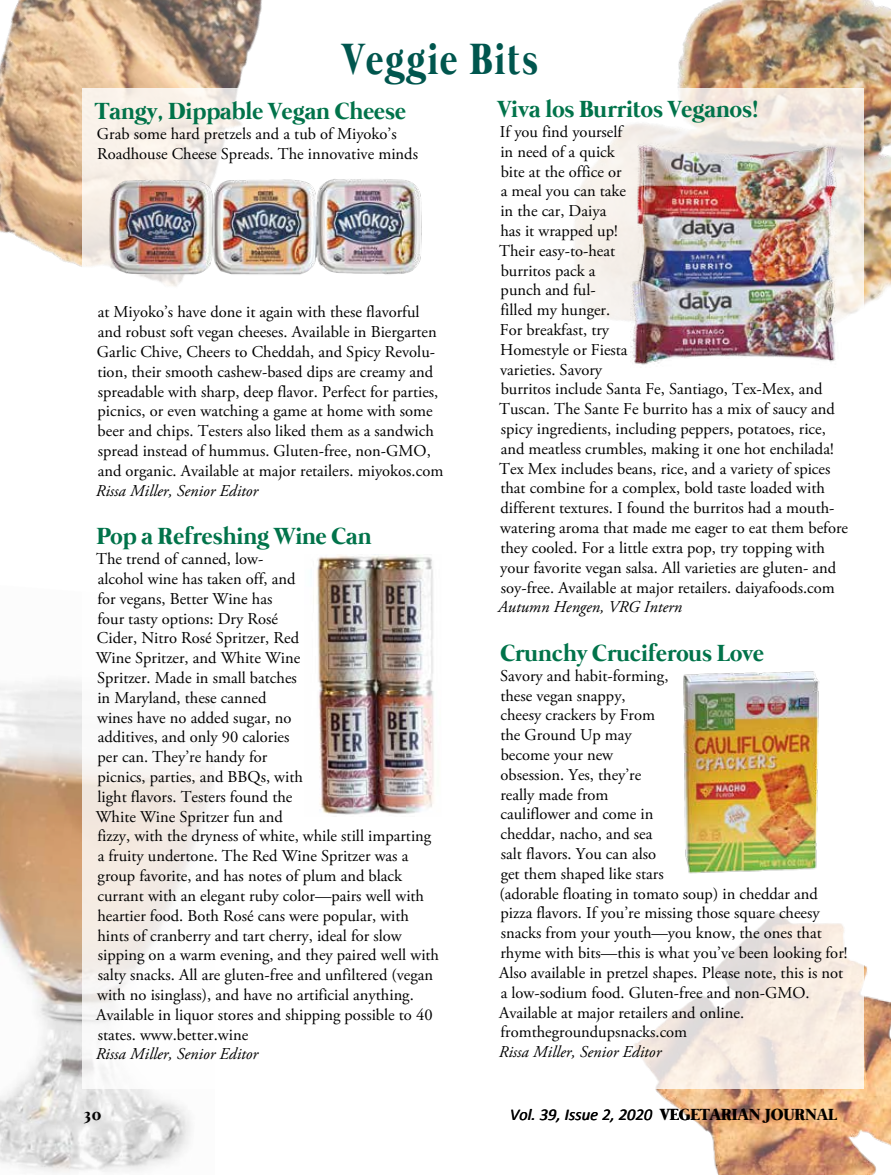
<style>
.page{position:relative;width:891px;height:1175px;background:#fff}
.page>*{position:absolute;margin:0;border:0;box-sizing:border-box;transform-origin:0 0}
.t1{font:700 45px "Mermaid";letter-spacing:.05em;color:#00564e;scale:.85 1}
.t2{font:700 24px "Mermaid";color:#01734a}
.t3{font:16.5px/19.8px "Adobe Garamond Pro";color:#000}
.t4{font:italic 16.5px "Adobe Garamond Pro";color:#000}
.t5{font:italic 16.5px "Calibri";color:#000}
.t6{font:700 16.5px "Mermaid";color:#000}
.s1{font-family:"Mermaid";font-weight:700;font-style:normal}
</style>
<div class="page">
<img style="left:677px;top:0;width:214px;height:306px">
<img style="left:0;top:680px;width:191px;height:493px">
<img style="left:655px;top:965px;width:236px;height:209px">
<img style="left:0;top:0;width:262px;height:267px">
<div style="left:82px;top:89px;width:382px;height:1000px;background:#fff"></div>
<svg style="left:574px;top:89px;width:290px;height:1000px"></svg>
<img style="left:104px;top:168px;width:318px;height:116px">
<img style="left:316px;top:554px;width:118px;height:261px">
<img style="left:631px;top:136px;width:211px;height:233px">
<img style="left:668px;top:669px;width:183px;height:208px">
<h1 class="t1" style="left:342px;top:33px;width:232px">Veggie Bits</h1>
<h2 class="t2" style="left:95px;top:98px;width:313px">Tangy, Dippable Vegan Cheese</h2>
<p class="t3" style="left:97px;top:125px;width:323px">Grab some hard pretzels and a tub of Miyoko’s<br>Roadhouse Cheese Spreads. The innovative minds</p>
<h2 class="t2" style="left:497px;top:95px;width:262px">Viva los Burritos Veganos!</h2>
<p class="t3" style="left:499px;top:122px;width:350px">If you find yourself<br>in need of a quick<br>bite at the office or<br>a meal you can take<br>in the car, Daiya<br>has it wrapped up!<br>Their easy-to-heat<br>burritos pack a<br>punch and ful-<br>filled my hunger.<br>For breakfast, try<br>Homestyle or Fiesta<br>varieties. Savory<br>burritos include Santa Fe, Santiago, Tex-Mex, and Tuscan. The Sante Fe burrito has a mix of saucy and spicy ingredients, including peppers, potatoes, rice, and meatless crumbles, making it one hot enchilada!<br>Tex Mex includes beans, rice, and a variety of spices that combine for a complex, bold taste loaded with different textures. I found the burritos had a mouth&shy;watering aroma that made me eager to eat them before they cooled. For a little extra pop, try topping with your favorite vegan salsa. All varieties are gluten- and soy-free. Available at major retailers. daiyafoods.com</p>
<p class="t4" style="left:498px;top:597px;width:186px">Autumn Hengen, VRG Intern</p>
<h2 class="t2" style="left:500px;top:639px;width:265px">Crunchy Cruciferous Love</h2>
<p class="t3" style="left:499px;top:666px;width:350px">Savory and habit-forming,<br>these vegan snappy,<br>cheesy crackers by From<br>the Ground Up may<br>become your new<br>obsession. Yes, they’re<br>really made from<br>cauliflower and come in<br>cheddar, nacho, and sea<br>salt flavors. You can also<br>get them shaped like stars<br>(adorable floating in tomato soup) in cheddar and pizza flavors. If you’re missing those square cheesy snacks from your youth—you know, the ones that rhyme with bits—this is what you’ve been looking for!<br>Also available in pretzel shapes. Please note, this is not a low-sodium food. Gluten-free and non-GMO.<br>Available at major retailers and online. fromthegroundupsnacks.com</p>
<p class="t4" style="left:499px;top:1042px;width:164px">Rissa Miller, Senior Editor</p>
<p class="t3" style="left:97px;top:303px;width:348px">at Miyoko’s have done it again with these flavorful and robust soft vegan cheeses. Available in Biergarten Garlic Chive, Cheers to Cheddah, and Spicy Revolu&shy;tion, their smooth cashew-based dips are creamy and spreadable with sharp, deep flavor. Perfect for parties, picnics, or even watching a game at home with some beer and chips. Testers also liked them as a sandwich spread instead of hummus. Gluten-free, non-GMO, and organic. Available at major retailers. miyokos.com</p>
<p class="t4" style="left:96px;top:480px;width:164px">Rissa Miller, Senior Editor</p>
<h2 class="t2" style="left:97px;top:522px;width:276px">Pop a Refreshing Wine Can</h2>
<p class="t3" style="left:96px;top:549px;width:345px">The trend of canned, low-<br>alcohol wine has taken off, and<br>for vegans, Better Wine has<br>four tasty options: Dry Rosé<br>Cider, Nitro Rosé Spritzer, Red<br>Wine Spritzer, and White Wine<br>Spritzer. Made in small batches<br>in Maryland, these canned<br>wines have no added sugar, no<br>additives, and only 90 calories<br>per can. They’re handy for<br>picnics, parties, and BBQs, with<br>light flavors. Testers found the<br>White Wine Spritzer fun and<br>fizzy, with the dryness of white, while still imparting a fruity undertone. The Red Wine Spritzer was a group favorite, and has notes of plum and black currant with an elegant ruby color—pairs well with heartier food. Both Rosé cans were popular, with hints of cranberry and tart cherry, ideal for slow sipping on a warm evening, and they paired well with salty snacks. All are gluten-free and unfiltered (vegan with no isinglass), and have no artificial anything.<br>Available in liquor stores and shipping possible to 40 states. www.better.wine</p>
<p class="t4" style="left:96px;top:1044px;width:164px">Rissa Miller, Senior Editor</p>
<p class="t6" style="left:83px;top:1104px;width:20px">30</p>
<p class="t5" style="left:510px;top:1102px;width:328px">Vol. 39, Issue 2, 2020 <span class="s1">VEGETARIAN JOURNAL</span></p>
</div>
